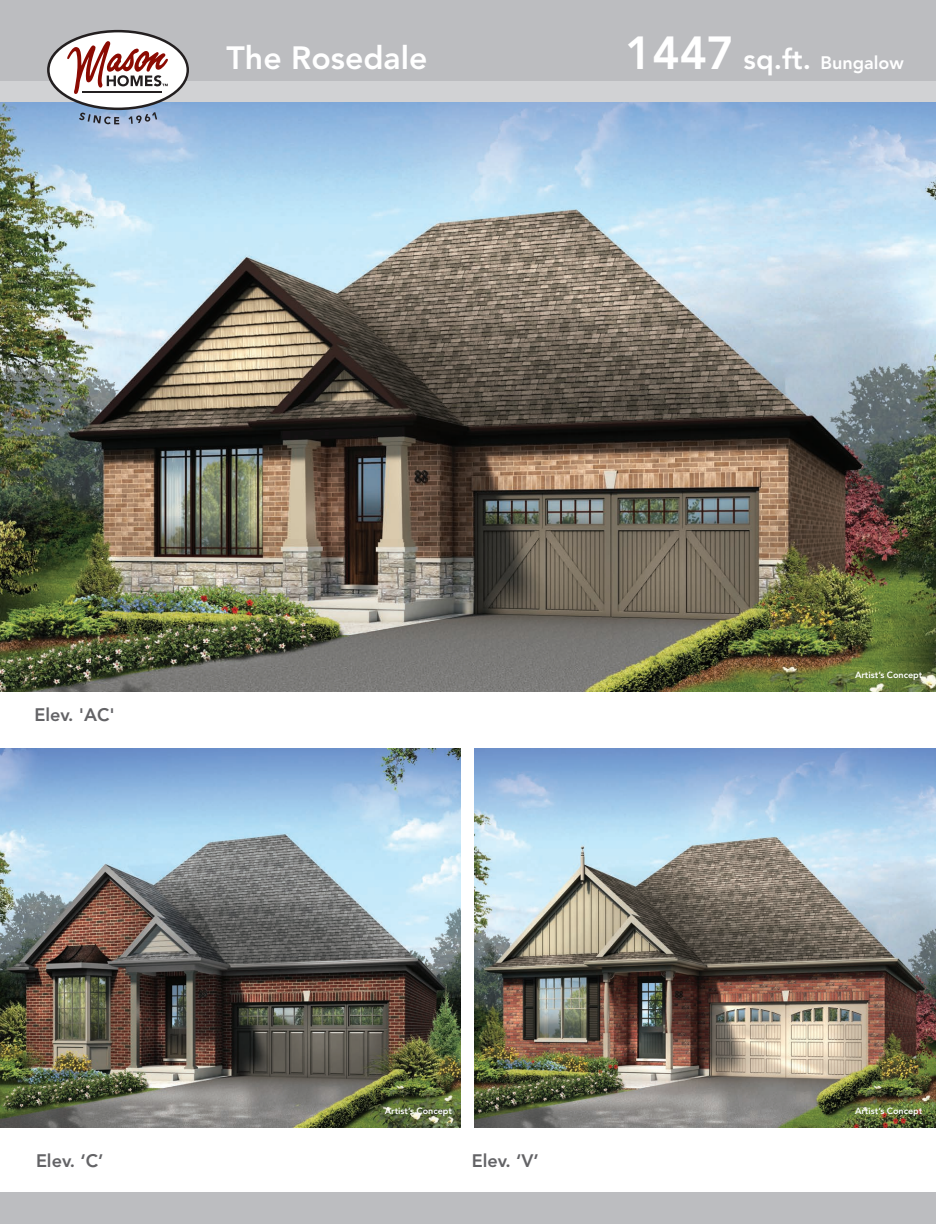
<style>
.page{position:relative;width:936px;height:1224px;background:#fff}
.page>*{position:absolute;margin:0;border:0;box-sizing:border-box;transform-origin:0 0}
.t1{font:800 32px "Avenir";color:#fff}
.t2{font:800 18px "Avenir";color:#636366}
.t3{font:800 18px "Avenir";color:#fff}
.t4{font:800 9px "Avenir";color:#fff}
.s1{font-size:46px}
.s2{font-size:28px}
</style>
<div class="page">
<img style="left:0;top:101px;width:936px;height:590px">
<img style="left:474px;top:749px;width:462px;height:378px">
<img style="left:0;top:749px;width:461px;height:378px">
<div style="left:0;top:81px;width:936px;height:20px;background:#d1d2d4"></div>
<div style="left:0;top:0;width:936px;height:81px;background:#bcbdc0"></div>
<svg style="left:47px;top:30px;width:142px;height:94px"></svg>
<hr style="left:82px;top:91px;width:79px;height:2px;background:#231f20">
<div style="left:0;top:1193px;width:936px;height:31px;background:#bcbdc0"></div>
<h1 class="t1" style="left:227px;top:39px;width:202px">The Rosedale</h1>
<h2 class="t3" style="left:625px;top:52px;width:280px"><span class="s1">1447</span> <span class="s2">sq.ft.</span> Bungalow</h2>
<h2 class="t2" style="left:34px;top:704px;width:82px">Elev. 'AC'</h2>
<p class="t4" style="left:855px;top:670px;width:69px">Artist’s Concept</p>
<p class="t4" style="left:385px;top:1106px;width:69px">Artist’s Concept</p>
<p class="t4" style="left:855px;top:1106px;width:69px">Artist’s Concept</p>
<h2 class="t2" style="left:36px;top:1150px;width:69px">Elev. ‘C’</h2>
<h2 class="t2" style="left:472px;top:1150px;width:69px">Elev. ‘V’</h2>
</div>
